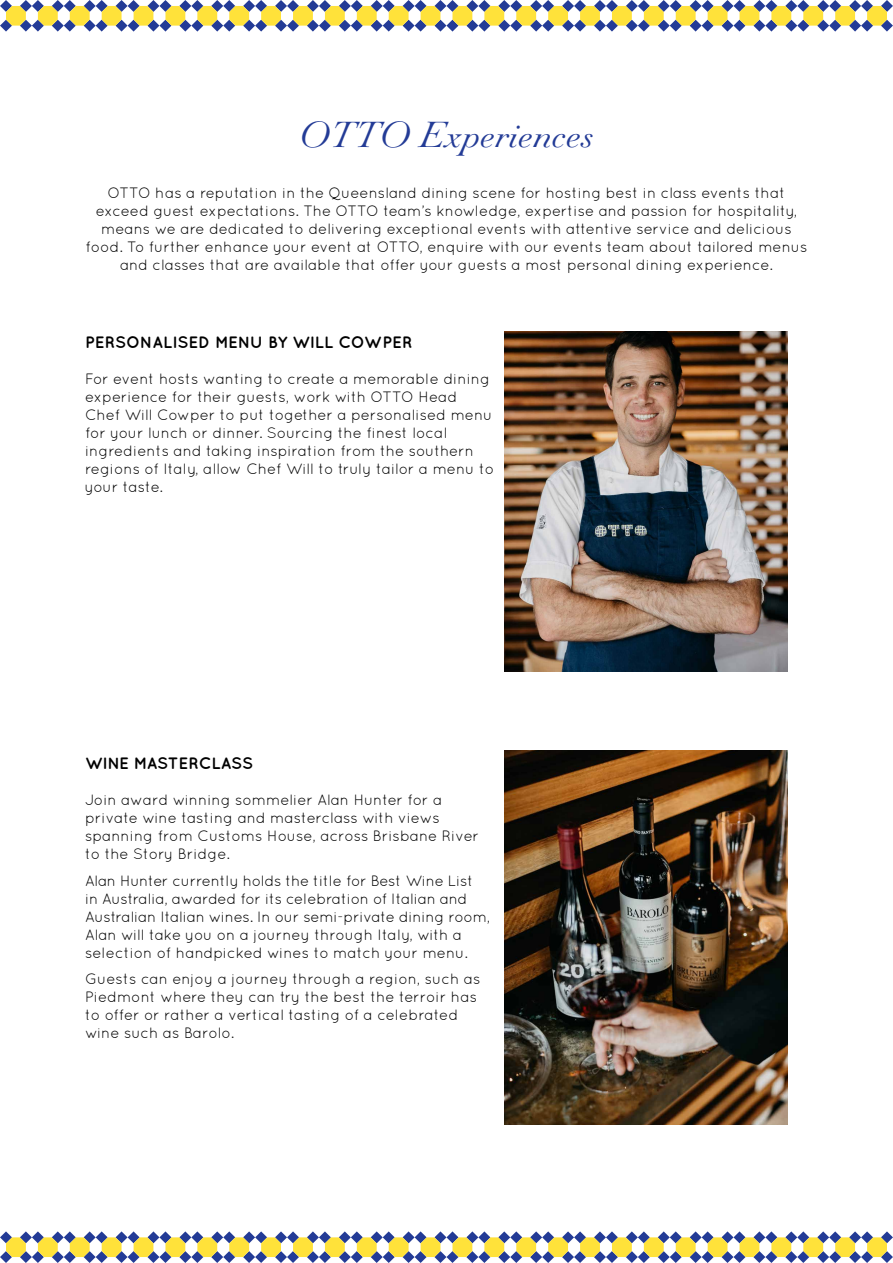
<style>
.page{position:relative;width:893px;height:1263px;background:#fff}
.page>*{position:absolute;margin:0;border:0;box-sizing:border-box;transform-origin:0 0}
.t1{font:italic 300 36px "Paganini";color:#233b96}
.t2{font:700 16.5px "Quicksand";color:#000}
.t3{font:15px/18px "Quicksand";color:#000}
</style>
<div class="page">
<svg style="left:0;top:0;width:893px;height:32px"></svg>
<svg style="left:0;top:1231px;width:893px;height:32px"></svg>
<img style="left:504px;top:332px;width:283px;height:340px">
<img style="left:504px;top:750px;width:283px;height:374px">
<p class="t1" style="left:299px;top:116px;width:297px">OTTO Experiences</p>
<p class="t3" style="left:85px;top:183px;width:723px;text-align:center">OTTO has a reputation in the Queensland dining scene for hosting best in class events that exceed guest expectations. The OTTO team’s knowledge, expertise and passion for hospitality, means we are dedicated to delivering exceptional events with attentive service and delicious food. To further enhance your event at OTTO, enquire with our events team about tailored menus and classes that are available that offer your guests a most personal dining experience.</p>
<p class="t2" style="left:85px;top:332px;width:329px">PERSONALISED MENU BY WILL COWPER</p>
<p class="t3" style="left:85px;top:370px;width:411px">For event hosts wanting to create a memorable dining experience for their guests, work with OTTO Head Chef Will Cowper to put together a personalised menu for your lunch or dinner. Sourcing the finest local ingredients and taking inspiration from the southern regions of Italy, allow Chef Will to truly tailor a menu to your taste.</p>
<p class="t2" style="left:85px;top:754px;width:170px">WINE MASTERCLASS</p>
<p class="t3" style="left:85px;top:791px;width:396px">Join award winning sommelier Alan Hunter for a private wine tasting and masterclass with views spanning from Customs House, across Brisbane River to the Story Bridge.</p>
<p class="t3" style="left:85px;top:871px;width:407px">Alan Hunter currently holds the title for Best Wine List in Australia, awarded for its celebration of Italian and Australian Italian wines. In our semi-private dining room, Alan will take you on a journey through Italy, with a selection of handpicked wines to match your menu.</p>
<p class="t3" style="left:85px;top:970px;width:397px">Guests can enjoy a journey through a region, such as Piedmont where they can try the best the terroir has to offer or rather a vertical tasting of a celebrated wine such as Barolo.</p>
</div>
